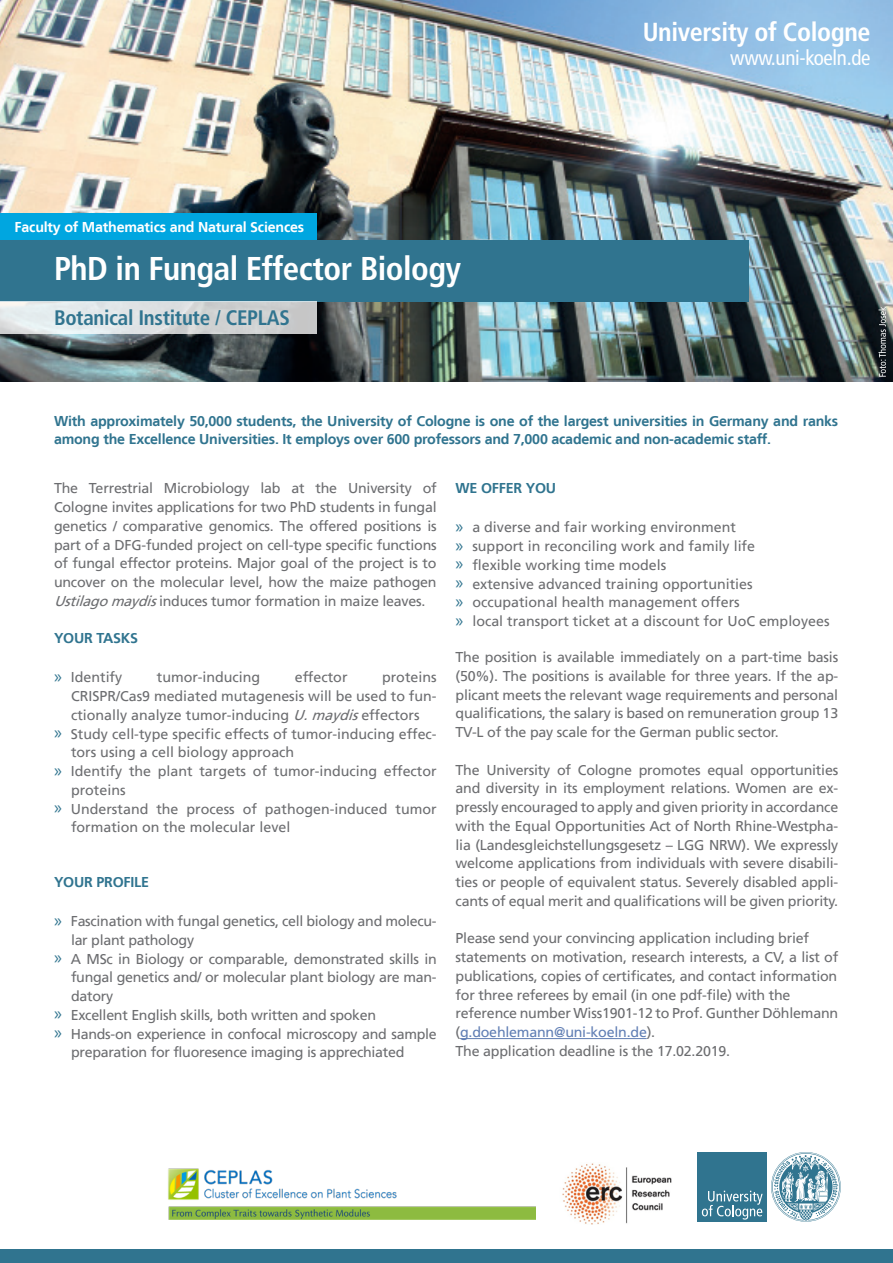
<style>
.page{position:relative;width:893px;height:1263px;background:#fff}
.page>*{position:absolute;margin:0;border:0;box-sizing:border-box;transform-origin:0 0}
.t1{font:700 condensed 33px "Frutiger LT Com";letter-spacing:-.015em;color:#fff}
.t2{font:700 condensed 26.1px "Frutiger LT Com";letter-spacing:-.015em;color:#fff}
.t3{font:700 condensed 21px "Frutiger LT Com";letter-spacing:-.015em;color:#30748f}
.t4{font:condensed 21px "Frutiger LT Com";letter-spacing:-.015em;color:#fff}
.Fließtext{font:14.25px/18.8px "Frutiger LT";letter-spacing:-.015em;color:#6c6d70}
.Fließtext-2{font:700 14.25px/18.8px "Frutiger LT";letter-spacing:-.015em;color:#30748f}
.t5{font:700 14.25px "Frutiger LT";letter-spacing:-.015em;color:#fff}
.t6{font:14.25px "Frutiger LT";letter-spacing:-.015em;color:#607eb4}
.s1{font-style:italic}
.s2{font-family:"Myriad Pro";font-size:18.75px;color:#30748f}
.s3{color:#6c6d70}
.s4{color:#fff}
</style>
<div class="page">
<img style="left:0;top:0;width:893px;height:382px">
<div style="left:0;top:1249px;width:893px;height:14px;background:#30748f"></div>
<div style="left:0;top:240px;width:748px;height:62px;background:#30748f"></div>
<svg style="left:0;top:302px;width:316px;height:32px;background:#d9ddde"></svg>
<svg style="left:878px;top:307px;width:8px;height:70px"></svg>
<hr style="left:460px;top:1038px;width:187px;height:1px;background:#607eb4">
<div style="left:698px;top:1152px;width:69px;height:69px;background:#30748f"></div>
<svg style="left:771px;top:1152px;width:70px;height:70px"></svg>
<svg style="left:702px;top:1191px;width:61px;height:28px"></svg>
<div style="left:0;top:213px;width:316px;height:27px;background:#00a6e0"></div>
<img style="left:168px;top:1169px;width:368px;height:51px">
<img style="left:562px;top:1163px;width:110px;height:61px">
<p class="t5" style="left:15px;top:219px;width:291px">Faculty of Mathematics and Natural Sciences</p>
<p class="t1" style="left:54px;top:249px;width:408px">PhD in Fungal Effector Biology</p>
<p class="t3" style="left:54px;top:305px;width:237px">Botanical Institute / CEPLAS</p>
<p class="t2" style="left:643px;top:15px;width:229px">University of Cologne</p>
<p class="t4" style="left:730px;top:45px;width:142px">www.uni-koeln.de</p>
<p class="Fließtext-2" style="left:54px;top:411px;width:786px">With approximately 50,000 students, the University of Cologne is one of the largest universities in Germany and ranks among the Excellence Universities. It employs over 600 professors and 7,000 academic and non-academic staff.</p>
<p class="Fließtext" style="left:54px;top:479px;width:384px;text-align:justify">The Terrestrial Microbiology lab at the University of Cologne invites applications for two PhD students in fungal genetics / comparative genomics. The offered positions is part of a DFG-funded project on cell-type specific functions of fungal effector proteins. Major goal of the project is to uncover on the molecular level, how the maize pathogen <span class="s1">Ustilagomaydis</span>induces tumor formation in maize leaves.</p>
<p class="Fließtext-2" style="left:54px;top:629px;width:86px">YOUR TASKS</p>
<p class="Fließtext" style="left:54px;top:668px;width:70px"><span class="s2">»</span> Identify</p>
<p class="Fließtext" style="left:157px;top:668px;width:105px">tumor-inducing</p>
<p class="Fließtext" style="left:295px;top:668px;width:54px">effector</p>
<p class="Fließtext-2" style="left:456px;top:479px;width:102px">WE OFFER YOU</p>
<p class="Fließtext" style="left:456px;top:518px;width:282px"><span class="s2">»</span> a diverse and fair working environment</p>
<p class="Fließtext" style="left:456px;top:537px;width:301px"><span class="s2">»</span> support in reconciling work and family life</p>
<p class="Fließtext" style="left:456px;top:556px;width:212px"><span class="s2">»</span> flexible working time models</p>
<p class="Fließtext" style="left:456px;top:574px;width:299px"><span class="s2">»</span> extensive advanced training opportunities</p>
<p class="Fließtext" style="left:456px;top:593px;width:286px"><span class="s2">»</span> occupational health management offers</p>
<p class="Fließtext" style="left:456px;top:612px;width:375px"><span class="s2">»</span> local transport ticket at a discount for UoC employees</p>
<p class="Fließtext" style="left:456px;top:648px;width:384px;text-align:justify">The position is available immediately on a part-time basis (50%). The positions is available for three years. If the ap&shy;plicant meets the relevant wage requirements and personal qualifications, the salary is based on remuneration group 13<br>TV-L of the pay scale for the German public sector.</p>
<p class="Fließtext" style="left:456px;top:760px;width:384px;text-align:justify">The University of Cologne promotes equal opportunities and diversity in its employment relations. Women are ex&shy;pressly encouraged to apply and given priority in accordance with the Equal Opportunities Act of North Rhine-Westpha&shy;lia (Landesgleichstellungsgesetz – LGG NRW). We expressly welcome applications from individuals with severe disabili&shy;ties or people of equivalent status. Severely disabled appli&shy;cants of equal merit and qualifications will be given priority.</p>
<p class="Fließtext" style="left:456px;top:929px;width:355px">Please send your convincing application including brief</p>
<p class="Fließtext" style="left:456px;top:948px;width:384px">statements on motivation, research interests, a CV, a list of publications, copies of certificates, and contact information</p>
<p class="Fließtext" style="left:456px;top:985px;width:336px">for three referees by email (in one pdf-file) with the</p>
<p class="Fließtext" style="left:456px;top:1004px;width:384px">reference number Wiss1901-12 to Prof. Gunther Döhlemann</p>
<p class="t6" style="left:456px;top:1024px;width:201px"><span class="s3">(</span>g.doehlemann@uni-koeln.de<span class="s3">).</span></p>
<p class="Fließtext" style="left:456px;top:1042px;width:276px">The application deadline is the 17.02.2019.</p>
<p class="Fließtext" style="left:71px;top:668px;width:367px;text-align:justify;text-indent:311px">proteins CRISPR/Cas9 mediated mutagenesis will be used to fun&shy;ctionally analyze tumor-inducing <span class="s1">U.maydis</span>effectors</p>
<p class="Fließtext" style="left:71px;top:724px;width:367px;text-indent:-17px"><span class="s2">»</span> Study cell-type specific effects of tumor-inducing effec&shy;tors using a cell biology approach</p>
<p class="Fließtext" style="left:71px;top:762px;width:367px;text-indent:-17px"><span class="s2">»</span> Identify the plant targets of tumor-inducing effector proteins</p>
<p class="Fließtext" style="left:71px;top:799px;width:367px;text-indent:-17px"><span class="s2">»</span> Understand the process of pathogen-induced tumor formation on the molecular level <span class="s4">bieten de</span></p>
<p class="Fließtext-2" style="left:54px;top:873px;width:97px">YOUR PROFILE</p>
<p class="Fließtext" style="left:71px;top:912px;width:367px;text-indent:-17px"><span class="s2">»</span> Fascination with fungal genetics, cell biology and molecu&shy;lar plant pathology</p>
<p class="Fließtext" style="left:71px;top:949px;width:367px;text-align:justify;text-indent:-17px"><span class="s2">»</span> A MSc in Biology or comparable, demonstrated skills in fungal genetics and/ or molecular plant biology are man&shy;datory</p>
<p class="Fließtext" style="left:54px;top:1006px;width:324px"><span class="s2">»</span> Excellent English skills, both written and spoken</p>
<p class="Fließtext" style="left:71px;top:1024px;width:367px;text-indent:-17px"><span class="s2">»</span> Hands-on experience in confocal microscopy and sample preparation for fluoresence imaging is apprechiated</p>
</div>
